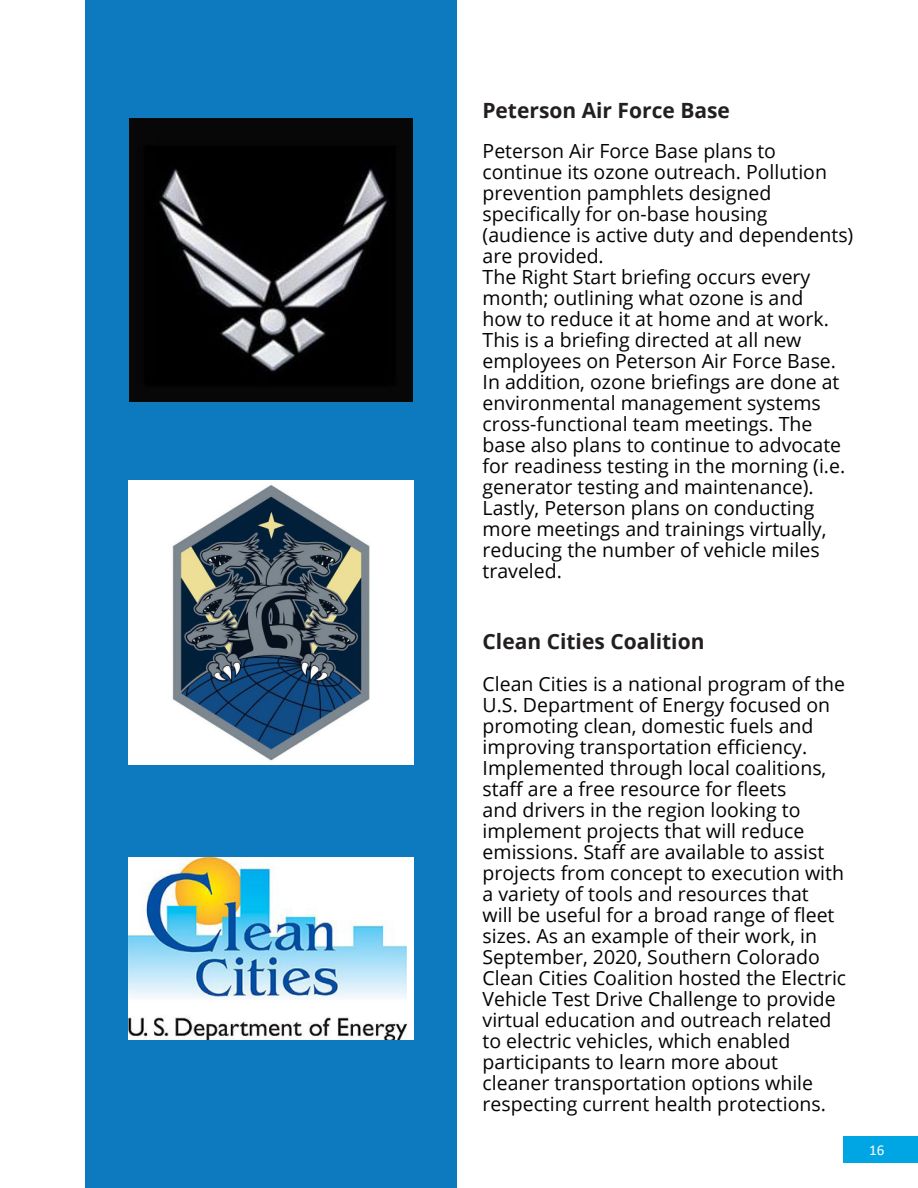
<style>
.page{position:relative;width:918px;height:1188px;background:#fff}
.page>*{position:absolute;margin:0;border:0;box-sizing:border-box;transform-origin:0 0}
.t1{font:700 21px "Open Sans";color:#231f20}
.t2{font:19.5px/21px "Open Sans";color:#040503}
.t3{font:15px "Calibri";color:#fff}
</style>
<div class="page">
<div style="left:85px;top:0;width:372px;height:1188px;background:#0d79bf"></div>
<div style="left:844px;top:1136px;width:74px;height:27px;background:#00a6e4"></div>
<img style="left:130px;top:119px;width:282px;height:283px">
<img style="left:129px;top:481px;width:284px;height:284px">
<img style="left:129px;top:858px;width:284px;height:182px">
<p class="t1" style="left:482px;top:95px;width:249px">Peterson Air Force Base</p>
<p class="t2" style="left:483px;top:140px;width:372px">Peterson Air Force Base plans to continue its ozone outreach. Pollution prevention pamphlets designed specifically for on-base housing (audience is active duty and dependents) are provided.</p>
<p class="t2" style="left:483px;top:266px;width:364px">The Right Start briefing occurs every month; outlining what ozone is and how to reduce it at home and at work.<br>This is a briefing directed at all new employees on Peterson Air Force Base.<br>In addition, ozone briefings are done at environmental management systems cross-functional team meetings. The base also plans to continue to advocate for readiness testing in the morning (i.e. generator testing and maintenance).<br>Lastly, Peterson plans on conducting more meetings and trainings virtually, reducing the number of vehicle miles traveled.</p>
<p class="t1" style="left:483px;top:627px;width:223px">Clean Cities Coalition</p>
<p class="t2" style="left:483px;top:673px;width:365px">Clean Cities is a national program of the U.S. Department of Energy focused on promoting clean, domestic fuels and improving transportation efficiency.<br>Implemented through local coalitions, staff are a free resource for fleets<br>and drivers in the region looking to implement projects that will reduce emissions. Staff are available to assist projects from concept to execution with a variety of tools and resources that<br>will be useful for a broad range of fleet sizes. As an example of their work, in September, 2020, Southern Colorado Clean Cities Coalition hosted the Electric Vehicle Test Drive Challenge to provide virtual education and outreach related to electric vehicles, which enabled participants to learn more about cleaner transportation options while respecting current health protections.</p>
<p class="t3" style="left:869px;top:1140px;width:17px">16</p>
</div>
